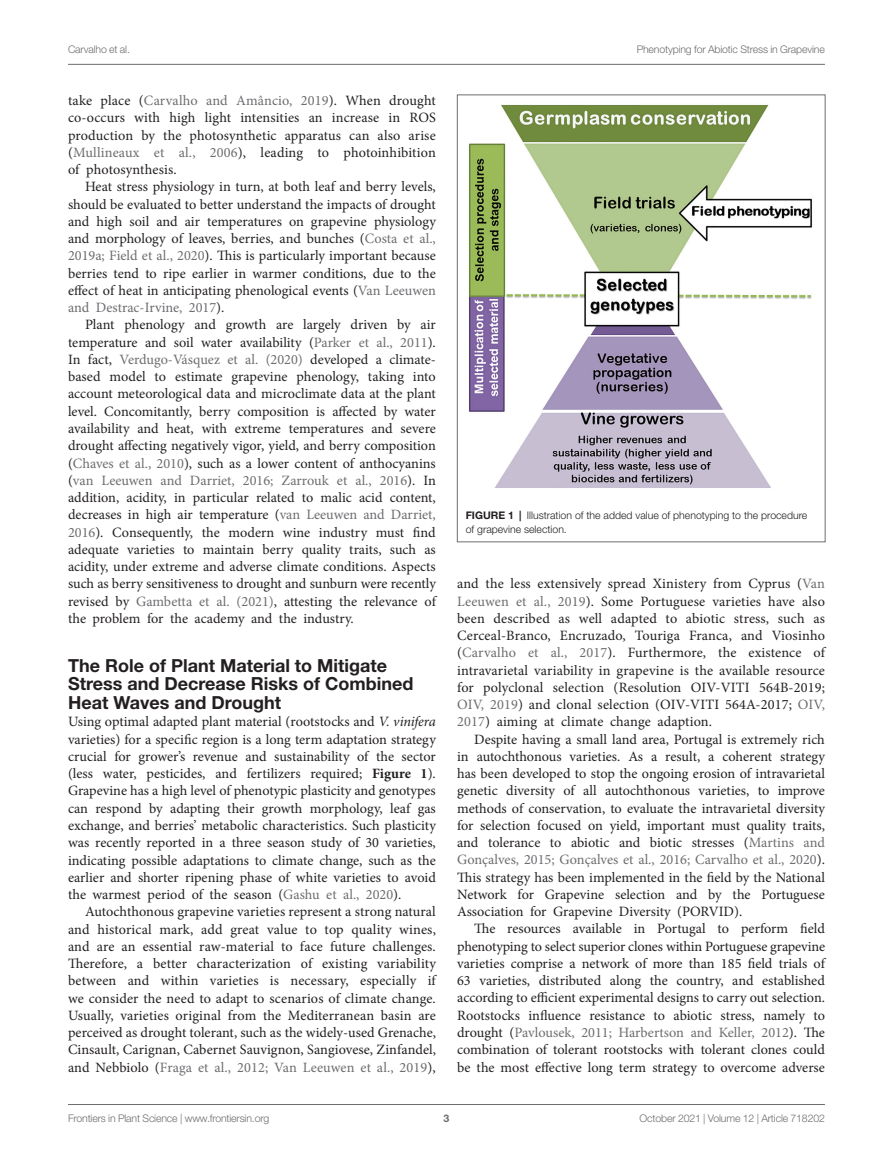
<style>
.page{position:relative;width:893px;height:1170px;background:#fff}
.page>*{position:absolute;margin:0;border:0;box-sizing:border-box;transform-origin:0 0}
.HEAD_2{font:700 18px/18.8px "Helvetica Neue LT Std";color:#231f20}
.TEXT{font:14.25px/17.2px "Minion Pro";color:#231f20;text-align:justify}
.TEXT_FLUSH{font:14.25px/17.2px "Minion Pro";color:#231f20;text-align:justify}
.t1{font:300 10.5px "Helvetica Neue LT Std";letter-spacing:-.015em;color:#6c6d70}
.FIG_LEG{font:300 10.5px/14.2px "Helvetica Neue LT Std";color:#231f20}
.t2{font:700 10.5px "Helvetica Neue LT Std";color:#6c6d70}
.s1{color:#6c6d70}
.s2{font-style:italic}
.s3{font-weight:700}
</style>
<div class="page">
<hr style="left:68px;top:64px;width:757px;height:1px;background:#6c6d70">
<hr style="left:68px;top:1104px;width:757px;height:1px;background:#6c6d70">
<img style="left:468px;top:104px;width:344px;height:384px">
<p class="t1" style="left:68px;top:42px;width:63px">Carvalho et al.</p>
<p class="t1" style="left:637px;top:42px;width:190px">Phenotyping for Abiotic Stress in Grapevine</p>
<p class="TEXT" style="left:68px;top:92px;width:369px">take place (<span class="s1">Carvalho and Amâncio, 2019</span>). When drought co-occurs with high light intensities an increase in ROS production by the photosynthetic apparatus can also arise (<span class="s1">Mullineaux et al., 2006</span>), leading to photoinhibition of photosynthesis.</p>
<p class="TEXT" style="left:68px;top:178px;width:369px;text-indent:17px">Heat stress physiology in turn, at both leaf and berry levels, should be evaluated to better understand the impacts of drought and high soil and air temperatures on grapevine physiology and morphology of leaves, berries, and bunches (<span class="s1">Costa et al., 2019a; Field et al., 2020</span>). This is particularly important because berries tend to ripe earlier in warmer conditions, due to the effect of heat in anticipating phenological events (<span class="s1">Van Leeuwen and Destrac-Irvine, 2017</span>).</p>
<p class="TEXT" style="left:68px;top:316px;width:369px;text-indent:17px">Plant phenology and growth are largely driven by air temperature and soil water availability (<span class="s1">Parker et al., 2011</span>).<br>In fact, <span class="s1">Verdugo-Vásquez et al. (2020)</span> developed a climate&shy;based model to estimate grapevine phenology, taking into account meteorological data and microclimate data at the plant level. Concomitantly, berry composition is affected by water availability and heat, with extreme temperatures and severe drought affecting negatively vigor, yield, and berry composition (<span class="s1">Chaves et al., 2010</span>), such as a lower content of anthocyanins (<span class="s1">van Leeuwen and Darriet, 2016; Zarrouk et al., 2016</span>). In addition, acidity, in particular related to malic acid content, decreases in high air temperature (<span class="s1">van Leeuwen and Darriet, 2016</span>). Consequently, the modern wine industry must find adequate varieties to maintain berry quality traits, such as acidity, under extreme and adverse climate conditions. Aspects such as berry sensitiveness to drought and sunburn were recently revised by <span class="s1">Gambetta et al. (2021)</span>, attesting the relevance of the problem for the academy and the industry.</p>
<p class="HEAD_2" style="left:68px;top:655px;width:347px">The Role of Plant Material to Mitigate<br>Stress and Decrease Risks of Combined<br>Heat Waves and Drought</p>
<p class="TEXT_FLUSH" style="left:68px;top:713px;width:369px">Using optimal adapted plant material (rootstocks and <span class="s2">V. vinifera </span>varieties) for a specific region is a long term adaptation strategy crucial for grower’s revenue and sustainability of the sector (less water, pesticides, and fertilizers required; <span class="s3">Figure 1</span>).<br>Grapevine has a high level of phenotypic plasticity and genotypes can respond by adapting their growth morphology, leaf gas exchange, and berries’ metabolic characteristics. Such plasticity was recently reported in a three season study of 30 varieties, indicating possible adaptations to climate change, such as the earlier and shorter ripening phase of white varieties to avoid the warmest period of the season (<span class="s1">Gashu et al., 2020</span>).</p>
<p class="TEXT" style="left:68px;top:903px;width:369px;text-indent:17px">Autochthonous grapevine varieties represent a strong natural and historical mark, add great value to top quality wines, and are an essential raw-material to face future challenges.<br>Therefore, a better characterization of existing variability between and within varieties is necessary, especially if we consider the need to adapt to scenarios of climate change.<br>Usually, varieties original from the Mediterranean basin are perceived as drought tolerant, such as the widely-used Grenache, Cinsault, Carignan, Cabernet Sauvignon, Sangiovese, Zinfandel, and Nebbiolo (<span class="s1">Fraga et al., 2012; Van Leeuwen et al., 2019</span>),</p>
<p class="FIG_LEG" style="left:466px;top:508px;width:343px"><span class="s3">FIGURE 1 |</span> Illustration of the added value of phenotyping to the procedure of grapevine selection.</p>
<p class="TEXT" style="left:457px;top:575px;width:369px">and the less extensively spread Xinistery from Cyprus (<span class="s1">Van Leeuwen et al., 2019</span>). Some Portuguese varieties have also been described as well adapted to abiotic stress, such as Cerceal-Branco, Encruzado, Touriga Franca, and Viosinho (<span class="s1">Carvalho et al., 2017</span>). Furthermore, the existence of intravarietal variability in grapevine is the available resource for polyclonal selection (Resolution OIV-VITI 564B-2019; <span class="s1">OIV, 2019</span>) and clonal selection (OIV-VITI 564A-2017; <span class="s1">OIV, 2017</span>) aiming at climate change adaption.</p>
<p class="TEXT" style="left:457px;top:730px;width:369px;text-indent:17px">Despite having a small land area, Portugal is extremely rich in autochthonous varieties. As a result, a coherent strategy has been developed to stop the ongoing erosion of intravarietal genetic diversity of all autochthonous varieties, to improve methods of conservation, to evaluate the intravarietal diversity for selection focused on yield, important must quality traits, and tolerance to abiotic and biotic stresses (<span class="s1">Martins and Gonçalves, 2015; Gonçalves et al., 2016; Carvalho et al., 2020</span>).<br>This strategy has been implemented in the field by the National Network for Grapevine selection and by the Portuguese Association for Grapevine Diversity (PORVID).</p>
<p class="TEXT" style="left:457px;top:920px;width:369px;text-indent:17px">The resources available in Portugal to perform field phenotyping to select superior clones within Portuguese grapevine varieties comprise a network of more than 185 field trials of 63 varieties, distributed along the country, and established according to efficient experimental designs to carry out selection.<br>Rootstocks influence resistance to abiotic stress, namely to drought (<span class="s1">Pavlousek, 2011; Harbertson and Keller, 2012</span>). The combination of tolerant rootstocks with tolerant clones could be the most effective long term strategy to overcome adverse</p>
<p class="t1" style="left:68px;top:1111px;width:203px">Frontiers in Plant Science | www.frontiersin.org</p>
<p class="t2" style="left:444px;top:1111px;width:7px">3</p>
<p class="t1" style="left:640px;top:1111px;width:187px">October 2021 | Volume 12 | Article 718202</p>
</div>
